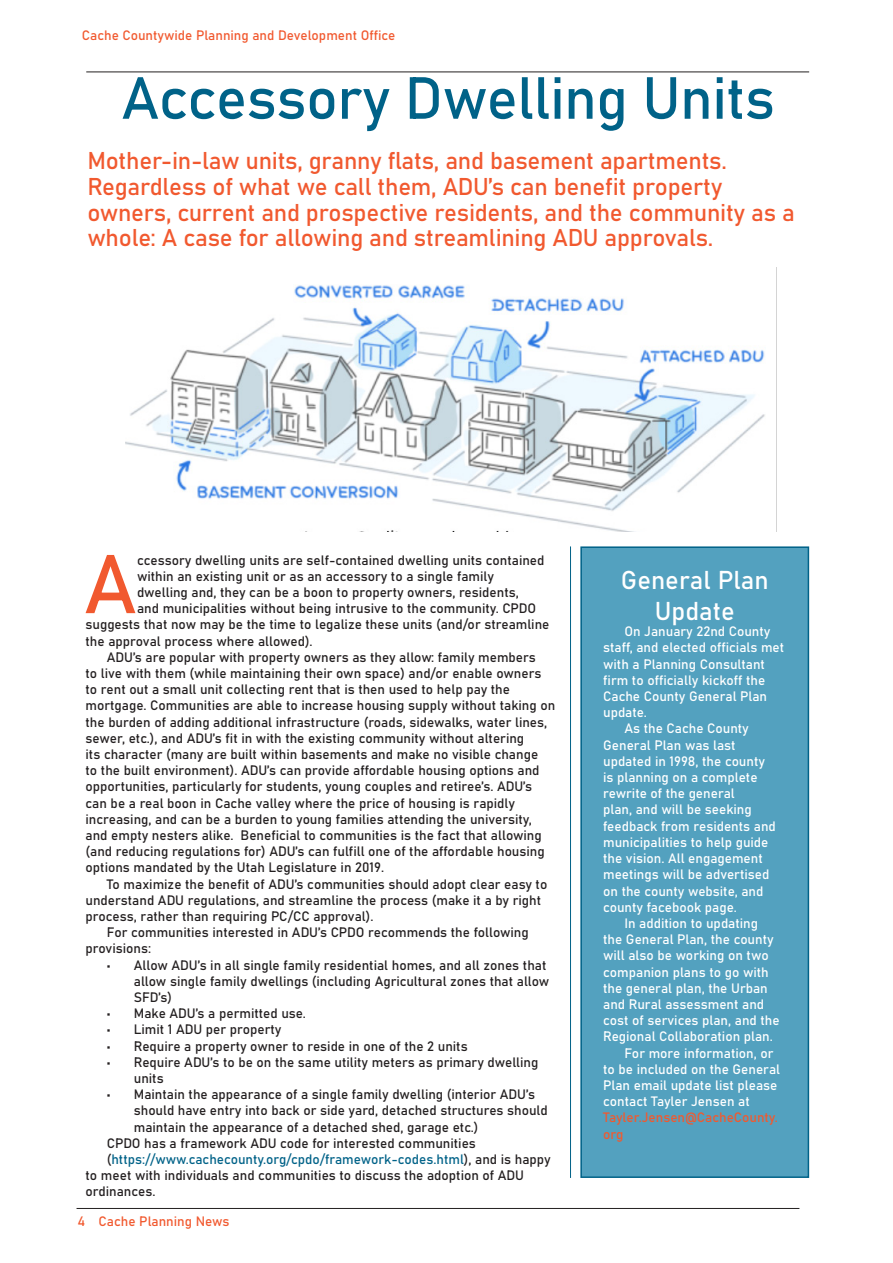
<style>
.page{position:relative;width:893px;height:1263px;background:#fff}
.page>*{position:absolute;margin:0;border:0;box-sizing:border-box;transform-origin:0 0}
.Dropcap{font:81.9px "Bahnschrift";color:#f1592f}
.Headline{font:58.5px "Bahnschrift";letter-spacing:-.01em;color:#006288}
.Sidebar{font:25.5px/30.6px "Bahnschrift";color:#fff;text-align:center}
.Intro{font:24px/25.8px "Bahnschrift";letter-spacing:-.01em;color:#f1592f}
.Copy{font:13.5px/16.2px "Bahnschrift";color:#231f20}
.Copy-2{font:13.5px/16.2px "Bahnschrift";color:#fff}
.Dropcap-2{font:13.5px "Bahnschrift";color:#231f20}
.t1{font:13.5px "Bahnschrift";color:#f1592f}
.s1{color:#006288}
.s2{color:#f1592f}
</style>
<div class="page">
<hr style="left:77px;top:1208px;width:722px;height:1px;background:#231f20">
<hr style="left:86px;top:72px;width:723px;height:1px;background:#231f20">
<img style="left:125px;top:285px;width:640px;height:246px">
<div style="left:581px;top:547px;width:227px;height:630px;background:#53a1bf"></div>
<div style="left:580px;top:546px;width:229px;height:632px;border:2px solid #006288"></div>
<hr style="left:570px;top:546px;width:1px;height:632px;background:#006288">
<p class="t1" style="left:82px;top:27px;width:315px">Cache Countywide Planning and Development Office</p>
<p class="Headline" style="left:121px;top:61px;width:655px">Accessory Dwelling Units</p>
<p class="Intro" style="left:87px;top:147px;width:709px">Mother-in-law units, granny flats, and basement apartments.<br>Regardless of what we call them, ADU’s can benefit property owners, current and prospective residents, and the community as a whole: A case for allowing and streamlining ADU approvals.</p>
<p class="Dropcap" style="left:84px;top:533px;width:55px">A</p>
<p class="Dropcap-2" style="left:137px;top:551px;width:409px">ccessory dwelling units are self-contained dwelling units contained</p>
<p class="Dropcap-2" style="left:137px;top:567px;width:358px">within an existing unit or as an accessory to a single family</p>
<p class="Dropcap-2" style="left:137px;top:584px;width:383px">dwelling and, they can be a boon to property owners, residents,</p>
<p class="Dropcap-2" style="left:137px;top:600px;width:401px">and municipalities without being intrusive to the community. CPDO</p>
<p class="Dropcap-2" style="left:86px;top:616px;width:465px">suggests that now may be the time to legalize these units (and/or streamline</p>
<p class="Dropcap-2" style="left:86px;top:632px;width:229px">the approval process where allowed).</p>
<p class="Copy" style="left:86px;top:649px;width:471px;text-indent:21px">ADU’s are popular with property owners as they allow: family members<br>to live with them (while maintaining their own space) and/or enable owners to rent out a small unit collecting rent that is then used to help pay the mortgage. Communities are able to increase housing supply without taking on the burden of adding additional infrastructure (roads, sidewalks, water lines, sewer, etc.), and ADU’s fit in with the existing community without altering<br>its character (many are built within basements and make no visible change<br>to the built environment). ADU’s can provide affordable housing options and opportunities, particularly for students, young couples and retiree’s. ADU’s can be a real boon in Cache valley where the price of housing is rapidly increasing, and can be a burden to young families attending the university, and empty nesters alike. Beneficial to communities is the fact that allowing (and reducing regulations for) ADU’s can fulfill one of the affordable housing options mandated by the Utah Legislature in 2019.</p>
<p class="Copy" style="left:86px;top:876px;width:463px;text-indent:21px">To maximize the benefit of ADU’s communities should adopt clear easy to understand ADU regulations, and streamline the process (make it a by right process, rather than requiring PC/CC approval).</p>
<p class="Copy" style="left:86px;top:924px;width:445px;text-indent:21px">For communities interested in ADU’s CPDO recommends the following provisions:</p>
<p class="Copy" style="left:134px;top:957px;width:417px;text-indent:-27px">• Allow ADU’s in all single family residential homes, and all zones that allow single family dwellings (including Agricultural zones that allow<br>SFD’s)</p>
<p class="Copy" style="left:107px;top:1005px;width:201px">• Make ADU’s a permitted use.</p>
<p class="Copy" style="left:107px;top:1021px;width:176px">• Limit 1 ADU per property</p>
<p class="Copy" style="left:107px;top:1038px;width:362px">• Require a property owner to reside in one of the 2 units</p>
<p class="Copy" style="left:134px;top:1054px;width:406px;text-indent:-27px">• Require ADU’s to be on the same utility meters as primary dwelling units</p>
<p class="Copy" style="left:134px;top:1086px;width:415px;text-indent:-27px">• Maintain the appearance of a single family dwelling (interior ADU’s should have entry into back or side yard, detached structures should maintain the appearance of a detached shed, garage etc.)</p>
<p class="Copy" style="left:107px;top:1135px;width:371px">CPDO has a framework ADU code for interested communities</p>
<p class="Copy" style="left:86px;top:1151px;width:466px;text-indent:21px">(<span class="s1">https://www.cachecounty.org/cpdo/framework-codes.html</span>), and is happy to meet with individuals and communities to discuss the adoption of ADU ordinances.</p>
<p class="t1" style="left:77px;top:1213px;width:154px">4 Cache Planning News</p>
<p class="Sidebar" style="left:621px;top:565px;width:149px">General Plan<br>Update</p>
<p class="Copy-2" style="left:603px;top:623px;width:183px;text-indent:21px">On January 22nd County staff, and elected officials met with a Planning Consultant firm to officially kickoff the<br>Cache County General Plan update.</p>
<p class="Copy-2" style="left:603px;top:720px;width:174px;text-indent:21px">As the Cache County<br>General Plan was last updated in 1998, the county is planning on a complete rewrite of the general<br>plan, and will be seeking feedback from residents and municipalities to help guide the vision. All engagement meetings will be advertised on the county website, and county facebook page.</p>
<p class="Copy-2" style="left:603px;top:915px;width:178px;text-indent:21px">In addition to updating the General Plan, the county will also be working on two companion plans to go with the general plan, the Urban and Rural assessment and cost of services plan, and the<br>Regional Collaboration plan.</p>
<p class="Copy-2" style="left:603px;top:1044px;width:178px;text-indent:21px">For more information, or to be included on the General<br>Plan email update list please contact Tayler Jensen at<br><span class="s2">Tayler.Jensen@CacheCounty. org</span></p>
</div>
